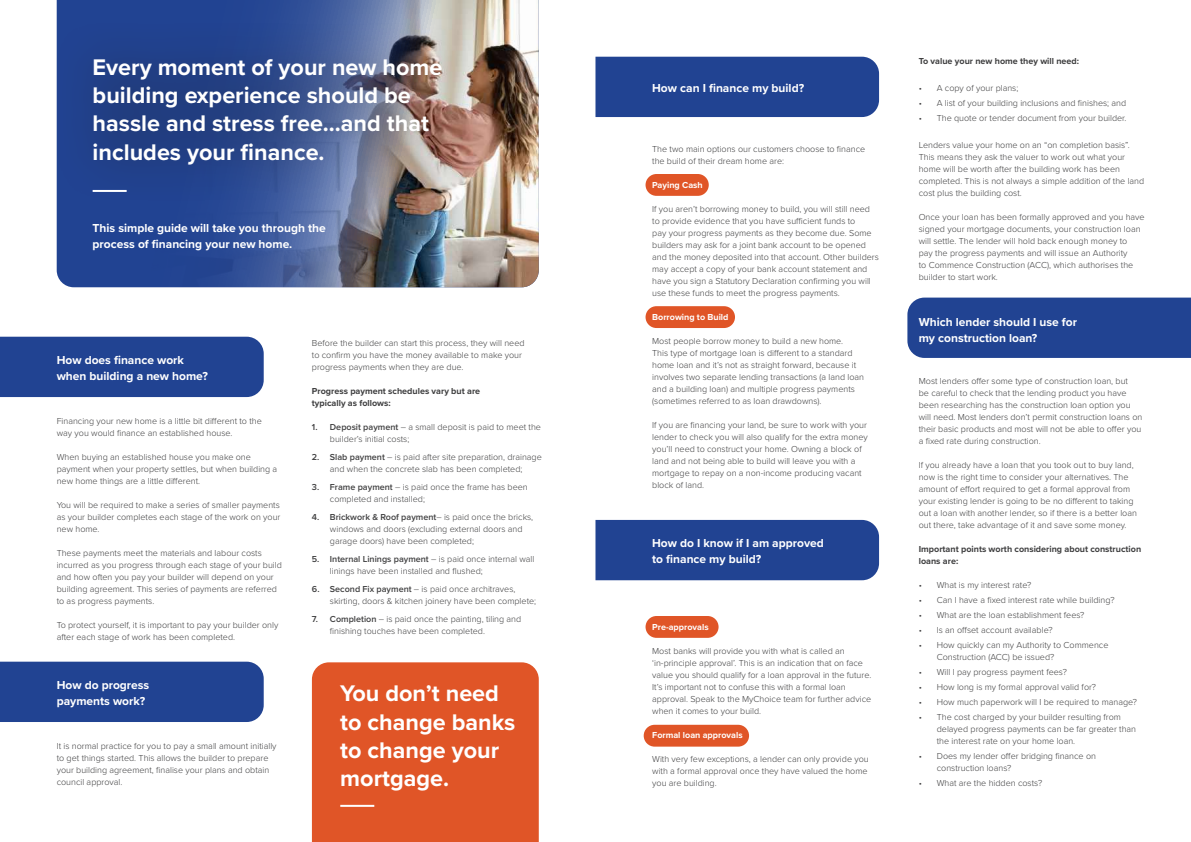
<style>
.page{position:relative;width:1191px;height:842px;background:#fff}
.page>*{position:absolute;margin:0;border:0;box-sizing:border-box;transform-origin:0 0}
.t1{font:700 23.4px/28.1px "Proxima Nova";color:#fff}
.t2{font:700 12px/16px "Proxima Nova";color:#fff}
.t3{font:300 9px/12px "Proxima Nova";color:#3e3e3f}
.t4{font:700 9px/12px "Proxima Nova";color:#3e3e3f}
.t5{font:700 9px "Proxima Nova";color:#fff}
.s1{font-weight:600}
</style>
<div class="page">
<div style="left:907px;top:298px;width:284px;height:60px;background:#214392"></div>
<div style="left:645px;top:174px;width:63px;height:22px;background:#e05527;border-radius:11px"></div>
<div style="left:645px;top:306px;width:90px;height:22px;background:#e05527;border-radius:11px"></div>
<div style="left:645px;top:616px;width:73px;height:22px;background:#e05527;border-radius:11px"></div>
<div style="left:643px;top:725px;width:106px;height:22px;background:#e05527;border-radius:11px"></div>
<div style="left:0;top:662px;width:264px;height:60px;background:#214392"></div>
<div style="left:595px;top:520px;width:284px;height:60px;background:#214392"></div>
<div style="left:0;top:337px;width:264px;height:60px;background:#214392"></div>
<div style="left:57px;top:0;width:39px;height:287px;background:#214392"></div>
<img style="left:96px;top:0;width:443px;height:287px">
<div style="left:312px;top:662px;width:227px;height:180px;background:#e05527"></div>
<div style="left:51px;top:19px;width:430px;height:185px;background:#231f20;opacity:.75"></div>
<hr style="left:93px;top:190px;width:34px;height:2px;background:#fff">
<hr style="left:340px;top:805px;width:34px;height:2px;background:#fff">
<div style="left:595px;top:57px;width:284px;height:60px;background:#214392"></div>
<h1 class="t1" style="left:93px;top:53px;width:351px">Every moment of your new home building experience should be hassle and stress free...and that includes your finance.</h1>
<h2 class="t2" style="left:652px;top:79px;width:153px">How can I finance my build?</h2>
<p class="t3" style="left:652px;top:142px;width:214px">The two main options our customers choose to finance the build of their dream home are:</p>
<p class="t5" style="left:652px;top:178px;width:52px">Paying Cash</p>
<p class="t3" style="left:652px;top:202px;width:228px">If you aren’t borrowing money to build, you will still need to provide evidence that you have sufficient funds to<br>pay your progress payments as they become due. Some builders may ask for a joint bank account to be opened and the money deposited into that account. Other builders may accept a copy of your bank account statement and have you sign a Statutory Declaration confirming you will use these funds to meet the progress payments.</p>
<p class="t5" style="left:652px;top:310px;width:78px">Borrowing to Build</p>
<p class="t3" style="left:652px;top:334px;width:213px">Most people borrow money to build a new home.<br>This type of mortgage loan is different to a standard home loan and it’s not as straight forward, because it involves two separate lending transactions (a land loan and a building loan) and multiple progress payments (sometimes referred to as loan drawdowns).</p>
<p class="t3" style="left:652px;top:418px;width:217px">If you are financing your land, be sure to work with your lender to check you will also qualify for the extra money you’ll need to construct your home. Owning a block of land and not being able to build will leave you with a mortgage to repay on a non-income producing vacant block of land.</p>
<h2 class="t2" style="left:93px;top:220px;width:235px">This simple guide will take you through the process of financing your new home.</h2>
<p class="t3" style="left:312px;top:336px;width:214px">Before the builder can start this process, they will need to confirm you have the money available to make your progress payments when they are due.</p>
<p class="t4" style="left:312px;top:385px;width:170px">Progress payment schedules vary but are typically as follows:</p>
<p class="t3" style="left:330px;top:420px;width:213px;text-indent:-18px"><span class="s1">1. Deposit payment</span> – a small deposit is paid to meet the builder’s initial costs;</p>
<p class="t3" style="left:312px;top:450px;width:231px;text-align:center"><span class="s1">2. Slab payment</span> – is paid after site preparation, drainage and when the concrete slab has been completed;</p>
<p class="t3" style="left:330px;top:480px;width:199px;text-indent:-18px"><span class="s1">3. Frame payment</span> – is paid once the frame has been completed and installed;</p>
<p class="t3" style="left:330px;top:510px;width:205px;text-indent:-18px"><span class="s1">4. Brickwork &amp; Roof payment</span>– is paid once the bricks, windows and doors (excluding external doors and garage doors) have been completed;</p>
<p class="t3" style="left:330px;top:552px;width:206px;text-indent:-18px"><span class="s1">5. Internal Linings payment</span> – is paid once internal wall linings have been installed and flushed;</p>
<p class="t3" style="left:330px;top:582px;width:208px;text-indent:-18px"><span class="s1">6. Second Fix payment</span> – is paid once architraves, skirting, doors &amp; kitchen joinery have been complete;</p>
<p class="t3" style="left:330px;top:612px;width:193px;text-indent:-18px"><span class="s1">7. Completion</span> – is paid once the painting, tiling and finishing touches have been completed.</p>
<h2 class="t2" style="left:57px;top:351px;width:153px">How does finance work when building a new home?</h2>
<p class="t3" style="left:57px;top:415px;width:207px">Financing your new home is a little bit different to the way you would finance an established house.</p>
<p class="t3" style="left:57px;top:451px;width:222px">When buying an established house you make one payment when your property settles, but when building a new home things are a little different.</p>
<p class="t3" style="left:57px;top:499px;width:225px;text-align:justify">You will be required to make a series of smaller payments as your builder completes each stage of the work on your new home.</p>
<p class="t3" style="left:57px;top:547px;width:227px">These payments meet the materials and labour costs incurred as you progress through each stage of your build and how often you pay your builder will depend on your building agreement. This series of payments are referred to as progress payments.</p>
<p class="t3" style="left:57px;top:619px;width:223px">To protect yourself, it is important to pay your builder only after each stage of work has been completed.</p>
<p class="t5" style="left:652px;top:620px;width:58px">Pre-approvals</p>
<p class="t3" style="left:652px;top:644px;width:221px">Most banks will provide you with what is called an ‘in-principle approval’. This is an indication that on face value you should qualify for a loan approval in the future.<br>It’s important not to confuse this with a formal loan approval. Speak to the MyChoice team for further advice when it comes to your build.</p>
<p class="t5" style="left:652px;top:728px;width:92px">Formal loan approvals</p>
<p class="t3" style="left:652px;top:752px;width:218px">With very few exceptions, a lender can only provide you with a formal approval once they have valued the home you are building.</p>
<h2 class="t2" style="left:652px;top:535px;width:173px">How do I know if I am approved to finance my build?</h2>
<h2 class="t2" style="left:57px;top:676px;width:94px">How do progress payments work?</h2>
<h1 class="t1" style="left:340px;top:679px;width:177px">You don’t need to change banks to change your mortgage.</h1>
<p class="t3" style="left:57px;top:740px;width:221px">It is normal practice for you to pay a small amount initially to get things started. This allows the builder to prepare your building agreement, finalise your plans and obtain council approval.</p>
<p class="t4" style="left:918px;top:55px;width:162px">To value your new home they will need:</p>
<p class="t3" style="left:918px;top:81px;width:101px">• A copy of your plans;</p>
<p class="t3" style="left:918px;top:96px;width:209px">• A list of your building inclusions and finishes; and</p>
<p class="t3" style="left:918px;top:111px;width:209px">• The quote or tender document from your builder.</p>
<p class="t3" style="left:918px;top:138px;width:227px">Lenders value your home on an “on completion basis”.<br>This means they ask the valuer to work out what your home will be worth after the building work has been completed. This is not always a simple addition of the land cost plus the building cost.</p>
<p class="t3" style="left:918px;top:210px;width:227px">Once your loan has been formally approved and you have signed your mortgage documents, your construction loan will settle. The lender will hold back enough money to<br>pay the progress payments and will issue an Authority<br>to Commence Construction (ACC), which authorises the builder to start work.</p>
<h2 class="t2" style="left:918px;top:313px;width:160px">Which lender should I use for my construction loan?</h2>
<p class="t3" style="left:918px;top:374px;width:225px">Most lenders offer some type of construction loan, but<br>be careful to check that the lending product you have been researching has the construction loan option you will need. Most lenders don’t permit construction loans on their basic products and most will not be able to offer you a fixed rate during construction.</p>
<p class="t3" style="left:918px;top:458px;width:220px">If you already have a loan that you took out to buy land, now is the right time to consider your alternatives. The amount of effort required to get a formal approval from your existing lender is going to be no different to taking out a loan with another lender, so if there is a better loan out there, take advantage of it and save some money.</p>
<p class="t4" style="left:918px;top:542px;width:224px">Important points worth considering about construction loans are:</p>
<p class="t3" style="left:918px;top:578px;width:114px">• What is my interest rate?</p>
<p class="t3" style="left:918px;top:593px;width:197px">• Can I have a fixed interest rate while building?</p>
<p class="t3" style="left:918px;top:608px;width:167px">• What are the loan establishment fees?</p>
<p class="t3" style="left:918px;top:623px;width:135px">• Is an offset account available?</p>
<p class="t3" style="left:936px;top:638px;width:173px;text-indent:-18px">• How quickly can my Authority to Commence<br>Construction (ACC) be issued?</p>
<p class="t3" style="left:918px;top:665px;width:150px">• Will I pay progress payment fees?</p>
<p class="t3" style="left:918px;top:680px;width:179px">• How long is my formal approval valid for?</p>
<p class="t3" style="left:918px;top:695px;width:220px">• How much paperwork will I be required to manage?</p>
<p class="t3" style="left:936px;top:710px;width:201px;text-indent:-18px">• The cost charged by your builder resulting from delayed progress payments can be far greater than the interest rate on your home loan.</p>
<p class="t3" style="left:936px;top:749px;width:161px;text-indent:-18px">• Does my lender offer bridging finance on construction loans?</p>
<p class="t3" style="left:918px;top:776px;width:125px">• What are the hidden costs?</p>
</div>
